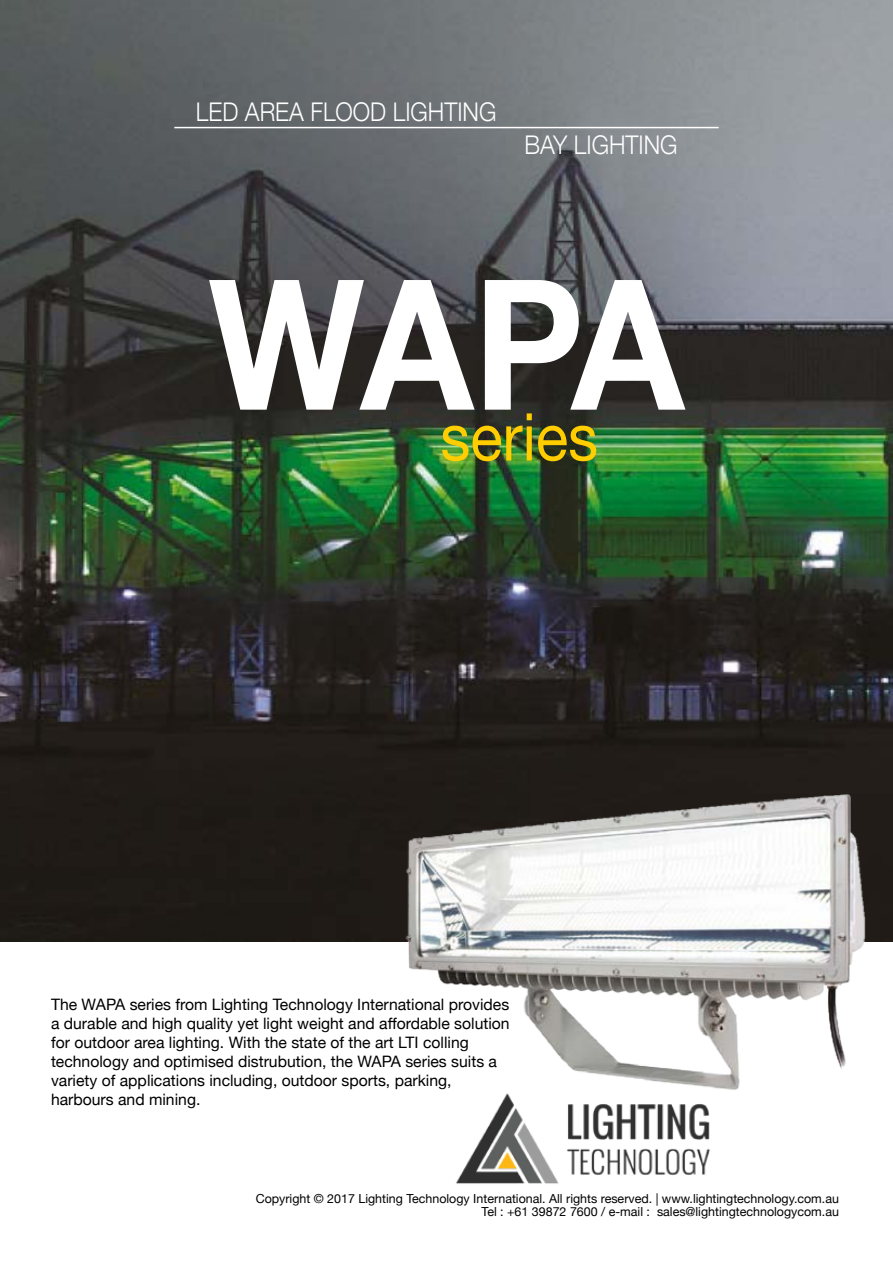
<style>
.page{position:relative;width:893px;height:1263px;background:#fff}
.page>*{position:absolute;margin:0;border:0;box-sizing:border-box;transform-origin:0 0}
.t1{font:700 181.5px "Helvetica Neue";color:#fff;scale:.91 1}
.t2{font:66px "Helvetica Neue";color:#ffcd00;scale:.91 1}
.t3{font:300 25.8px "Helvetica Neue";color:#fff;scale:.91 1}
.t4{font:15.75px/18.9px "Helvetica Neue";color:#000}
.t5{font:12.45px/13.5px "Helvetica Neue";color:#000;text-align:right}
</style>
<div class="page">
<img style="left:0;top:0;width:893px;height:942px">
<hr style="left:174px;top:127px;width:545px;height:1px;background:#fff">
<img style="left:370px;top:781px;width:523px;height:309px">
<img style="left:456px;top:1093px;width:254px;height:91px">
<h3 class="t3" style="left:196px;top:91px;width:332px">LED AREA FLOOD LIGHTING</h3>
<h3 class="t3" style="left:524px;top:124px;width:170px">BAY LIGHTING</h3>
<h1 class="t1" style="left:209px;top:203px;width:524px">WAPA</h1>
<h2 class="t2" style="left:440px;top:389px;width:175px">series</h2>
<p class="t4" style="left:51px;top:996px;width:460px">The WAPA series from Lighting Technology International provides a durable and high quality yet light weight and affordable solution for outdoor area lighting. With the state of the art LTI colling technology and optimised distrubution, the WAPA series suits a variety of applications including, outdoor sports, parking, harbours and mining.</p>
<p class="t5" style="left:256px;top:1192px;width:585px">Copyright © 2017 Lighting Technology International. All rights reserved. | www.lightingtechnology.com.au<br>Tel : +61 39872 7600 / e-mail : sales@lightingtechnologycom.au</p>
</div>
